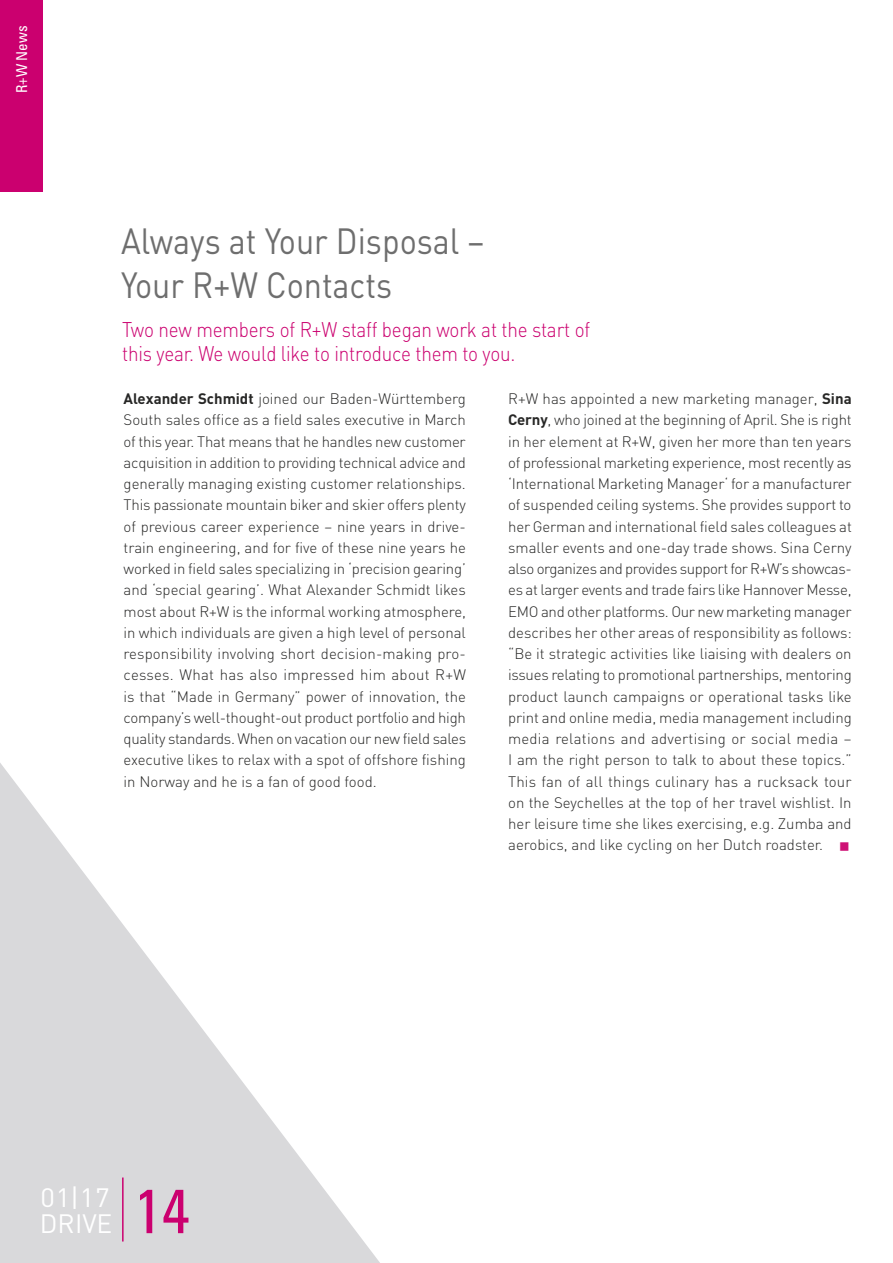
<style>
.page{position:relative;width:893px;height:1263px;background:#fff}
.page>*{position:absolute;margin:0;border:0;box-sizing:border-box;transform-origin:0 0}
.t1{font:condensed 62.4px "Univers";color:#cb006f}
.t2{font:36px/43.2px "DIN";color:#6e6e6e;scale:.9 1}
.t3{font:26.25px "DIN";letter-spacing:.01em;color:#fff}
.t4{font:26.25px "DIN";letter-spacing:.01em;color:#fff;scale:1.06 1}
.t5{font:300 21px/24px "DIN";letter-spacing:-.01em;color:#cb006f;scale:.9 1}
.t6{font:300 15px/21.3px "DIN";color:#272726;text-align:justify}
.t7{font:condensed 15px "Univers";color:#fff}
.s1{font-weight:700}
</style>
<div class="page">
<svg style="left:0;top:763px;width:380px;height:500px;fill:#e0e0e2"></svg>
<hr style="left:122px;top:1177px;width:2px;height:64px;background:#cb006f">
<div style="left:0;top:0;width:43px;height:191px;background:#cb006f"></div>
<p class="t7" style="left:12px;top:93px;width:69px;rotate:-90deg">R+W News</p>
<h2 class="t2" style="left:121px;top:219px;width:405px">Always at Your Disposal –<br>Your R+W Contacts</h2>
<h3 class="t5" style="left:122px;top:318px;width:522px">Two new members of R+W staff began work at the start of this year. We would like to introduce them to you.</h3>
<p class="t6" style="left:124px;top:388px;width:344px"><span class="s1">Alexander Schmidt</span> joined our Baden-Württemberg South sales office as a field sales executive in March of this year. That means that he handles new customer acquisition in addition to providing technical advice and generally managing existing customer relationships.<br>This passionate mountain biker and skier offers plenty of previous career experience – nine years in drive&shy;train engineering, and for five of these nine years he worked in field sales specializing in ‘precision gearing’ and ‘special gearing’. What Alexander Schmidt likes most about R+W is the informal working atmosphere, in which individuals are given a high level of personal responsibility involving short decision-making pro&shy;cesses. What has also impressed him about R+W is that “Made in Germany” power of innovation, the company’s well-thought-out product portfolio and high quality standards. When on vacation our new field sales executive likes to relax with a spot of offshore fishing in Norway and he is a fan of good food.</p>
<p class="t6" style="left:508px;top:388px;width:345px">R+W has appointed a new marketing manager, <span class="s1">Sina Cerny</span>, who joined at the beginning of April. She is right in her element at R+W, given her more than ten years of professional marketing experience, most recently as ‘International Marketing Manager‘ for a manufacturer of suspended ceiling systems. She provides support to her German and international field sales colleagues at smaller events and one-day trade shows. Sina Cerny also organizes and provides support for R+W’s showcas&shy;es at larger events and trade fairs like Hannover Messe, EMO and other platforms. Our new marketing manager describes her other areas of responsibility as follows: “Be it strategic activities like liaising with dealers on issues relating to promotional partnerships, mentoring product launch campaigns or operational tasks like print and online media, media management including media relations and advertising or social media – I am the right person to talk to about these topics.” This fan of all things culinary has a rucksack tour on the Seychelles at the top of her travel wishlist. In her leisure time she likes exercising, e.g. Zumba and aerobics, and like cycling on her Dutch roadster.</p>
<h3 class="t4" style="left:41px;top:1181px;width:66px">01|17</h3>
<h1 class="t1" style="left:134px;top:1171px;width:57px">14</h1>
<h3 class="t3" style="left:40px;top:1207px;width:74px">DRIVE</h3>
</div>
